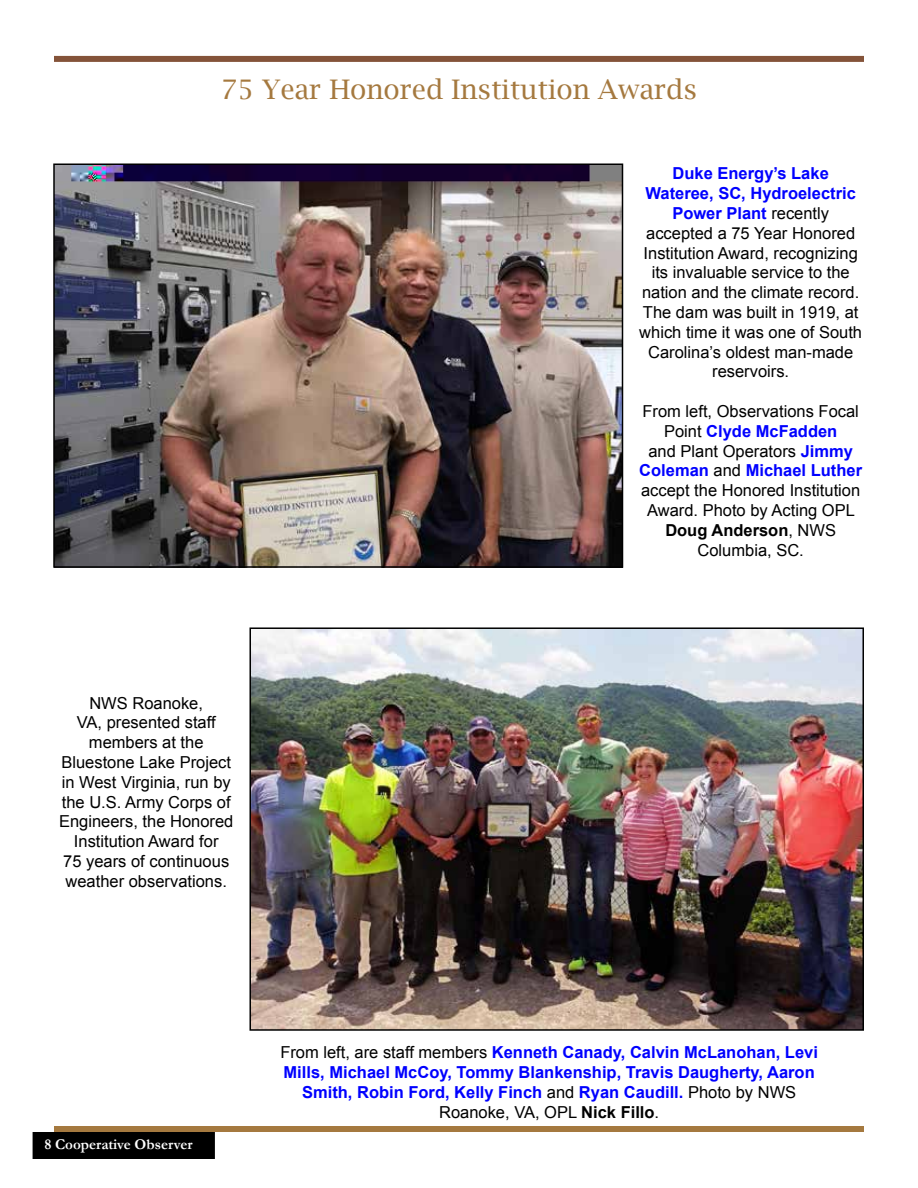
<style>
.page{position:relative;width:918px;height:1188px;background:#fff}
.page>*{position:absolute;margin:0;border:0;box-sizing:border-box;transform-origin:0 0}
.t1{font:27px "Lucida Bright";color:#a5793f}
.t2{font:16.5px/19.8px "Arial";color:#000;text-align:center}
.t3{font:700 16.5px/19.8px "Arial";color:#00f;text-align:center}
.t4{font:700 15px "Garamond";color:#fff}
.s1{font-weight:700;color:#00f}
.s2{font-weight:700}
.s3{font-weight:400;color:#000}
.s4{color:#000}
</style>
<div class="page">
<div style="left:33px;top:1133px;width:181px;height:25px;background:#000"></div>
<div style="left:33px;top:1132px;width:182px;height:27px;border:2px solid #000"></div>
<div style="left:54px;top:1126px;width:810px;height:6px;background:#a5793f"></div>
<div style="left:54px;top:56px;width:810px;height:6px;background:#845339"></div>
<img style="left:56px;top:167px;width:564px;height:398px">
<div style="left:53px;top:164px;width:570px;height:404px;border:2px solid #000"></div>
<img style="left:252px;top:630px;width:609px;height:398px">
<div style="left:249px;top:627px;width:615px;height:404px;border:2px solid #000"></div>
<h1 class="t1" style="left:221px;top:74px;width:478px">75 Year Honored Institution Awards</h1>
<p class="t2" style="left:59px;top:693px;width:176px">NWS Roanoke,<br>VA, presented staff members at the<br>Bluestone Lake Project in West Virginia, run by the U.S. Army Corps of<br>Engineers, the Honored<br>Institution Award for<br>75 years of continuous weather observations.</p>
<p class="t2" style="left:639px;top:164px;width:224px"><span class="s1">Duke Energy’s Lake<br>Wateree, SC, Hydroelectric<br>Power Plant</span> recently accepted a 75 Year Honored<br>Institution Award, recognizing its invaluable service to the nation and the climate record.<br>The dam was built in 1919, at which time it was one of South<br>Carolina’s oldest man-made reservoirs.</p>
<p class="t2" style="left:639px;top:401px;width:224px">From left, Observations Focal<br>Point <span class="s1">Clyde McFadden<br></span>and Plant Operators <span class="s1">Jimmy<br>Coleman</span> and <span class="s1">Michael Luther </span>accept the Honored Institution<br>Award. Photo by Acting OPL<br><span class="s2">Doug Anderson</span>, NWS<br>Columbia, SC.</p>
<p class="t4" style="left:44px;top:1134px;width:150px">8 Cooperative Observer</p>
<p class="t3" style="left:280px;top:1043px;width:539px"><span class="s3">From left, are staff members</span> Kenneth Canady, Calvin McLanohan, Levi Mills, Michael McCoy, Tommy Blankenship, Travis Daugherty, Aaron Smith, Robin Ford, Kelly Finch <span class="s3">and</span> Ryan Caudill. <span class="s3">Photo by NWS Roanoke, VA, OPL</span> <span class="s4">Nick Fillo</span><span class="s3">.</span></p>
</div>
